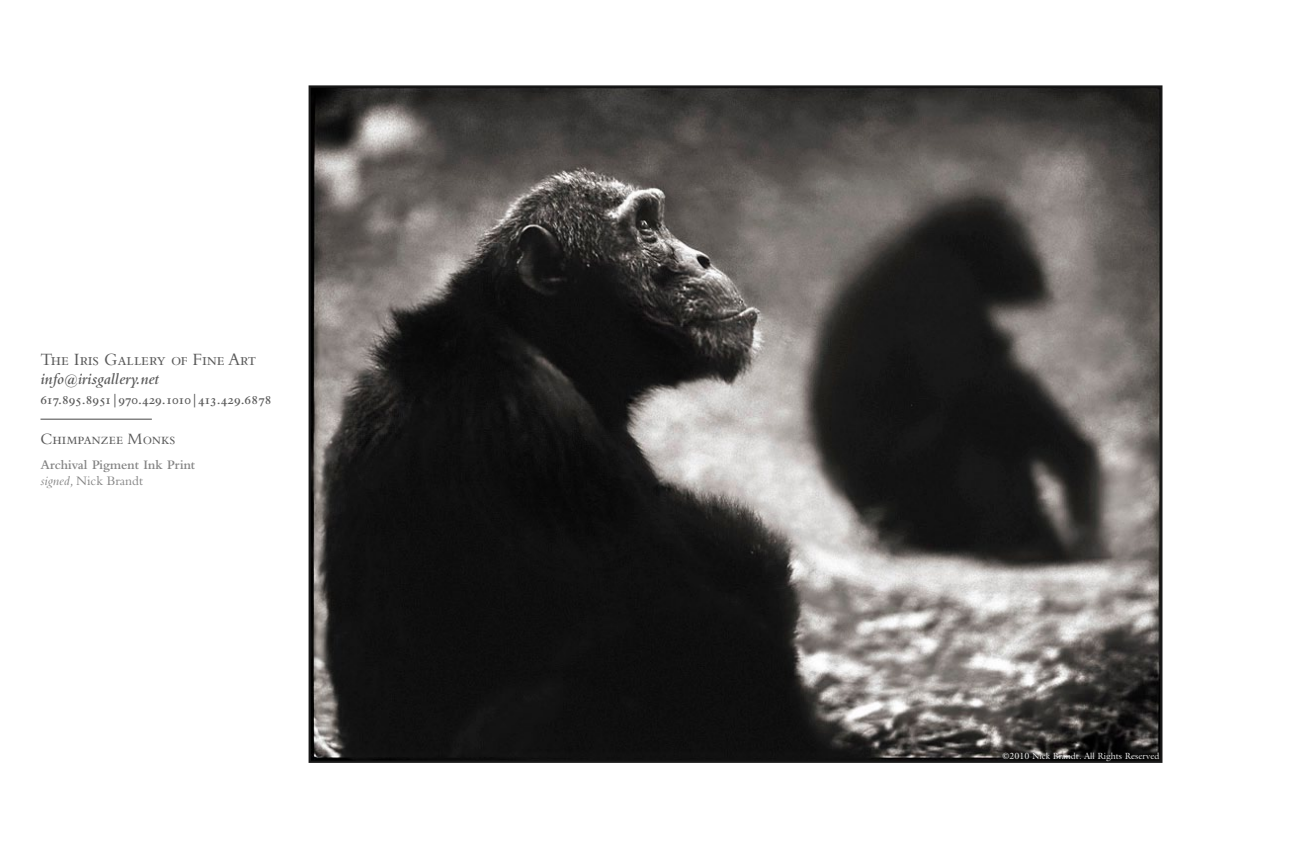
<style>
.page{position:relative;width:1296px;height:857px;background:#fff}
.page>*{position:absolute;margin:0;border:0;box-sizing:border-box;transform-origin:0 0}
.t1{font:18px "Bembo SC";color:#5a5a5a}
.t2{font:italic 600 16.5px "Bembo";color:#5a5a5a}
.t3{font:16.5px "Bembo SC";color:#5a5a5a}
.t4{font:600 13.5px/16.2px "Bembo";color:#838383}
.t5{font:13.5px "Bembo Semibold Os F";color:#5a5a5a}
.t6{font:9px "Galliard";color:#e7e7e7}
.s1{font-weight:400;font-style:italic}
.s2{font-weight:400}
</style>
<div class="page">
<hr style="left:40px;top:418px;width:112px;height:1px;background:#5a5a5a">
<img style="left:312px;top:88px;width:847px;height:671px">
<p class="t1" style="left:40px;top:349px;width:217px">The Iris Gallery of Fine Art</p>
<p class="t2" style="left:40px;top:370px;width:120px">info@irisgallery.net</p>
<p class="t5" style="left:40px;top:392px;width:232px">617.895.8951|970.429.1010|413.429.6878</p>
<p class="t3" style="left:40px;top:430px;width:137px">Chimpanzee Monks</p>
<p class="t4" style="left:40px;top:456px;width:156px">Archival Pigment Ink Print <span class="s1">signed,</span> <span class="s2">Nick Brandt</span></p>
<p class="t6" style="left:1003px;top:749px;width:159px">©2010 Nick Brandt. All Rights Reserved</p>
</div>
